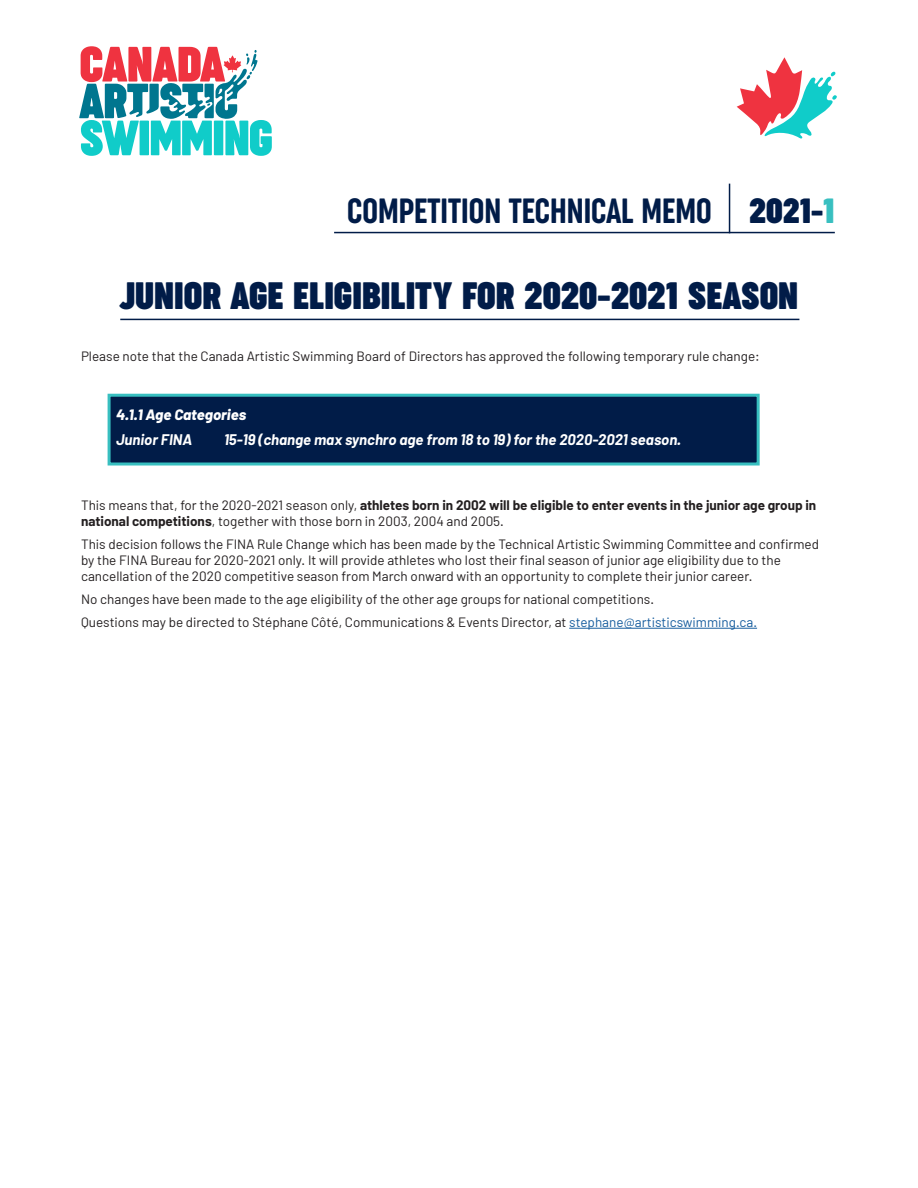
<style>
.page{position:relative;width:918px;height:1188px;background:#fff}
.page>*{position:absolute;margin:0;border:0;box-sizing:border-box;transform-origin:0 0}
.t1{font:700 36px "Cocogoose Compressed";color:#011c48}
.t2{font:300 33px "Cocogoose Compressed";color:#011c48}
.t3{font:700 33px "Cocogoose Compressed";color:#011c48}
.t4{font:italic 700 15px "Barlow";color:#fff}
.t5{font:italic 800 15px "Barlow";color:#fff}
.t6{font:13.5px/16.2px "Barlow";color:#231f20}
.t7{font:700 13.5px/16.2px "Barlow";color:#231f20}
.s1{color:#38bfc0}
.s2{font-weight:400}
.s3{color:#175d9e}
</style>
<div class="page">
<svg style="left:79px;top:46px;width:193px;height:110px"></svg>
<svg style="left:737px;top:57px;width:100px;height:82px"></svg>
<hr style="left:569px;top:628px;width:188px;height:1px;background:#175d9e">
<hr style="left:334px;top:232px;width:501px;height:1px;background:#011c48">
<hr style="left:120px;top:319px;width:679px;height:1px;background:#011c48">
<hr style="left:729px;top:184px;width:1px;height:49px;background:#011c48">
<div style="left:108px;top:394px;width:652px;height:72px;background:#011c48;border:3px solid #38bfc0"></div>
<p class="t2" style="left:347px;top:188px;width:366px">COMPETITION TECHNICAL MEMO</p>
<p class="t3" style="left:749px;top:188px;width:87px">2021-<span class="s1">1</span></p>
<p class="t1" style="left:120px;top:271px;width:680px">JUNIOR AGE ELIGIBILITY FOR 2020-2021 SEASON</p>
<p class="t6" style="left:81px;top:347px;width:680px">Please note that the Canada Artistic Swimming Board of Directors has approved the following temporary rule change:</p>
<p class="t5" style="left:116px;top:405px;width:132px">4.1.1 Age Categories</p>
<p class="t4" style="left:116px;top:430px;width:78px">Junior FINA</p>
<p class="t4" style="left:224px;top:430px;width:459px">15-19 (change max synchro age from 18 to 19) for the 2020-2021 season.</p>
<p class="t7" style="left:81px;top:497px;width:737px"><span class="s2">This means that, for the 2020-2021 season only,</span> athletes born in 2002 will be eligible to enter events in the junior age group in national competitions<span class="s2">, together with those born in 2003, 2004 and 2005.</span></p>
<p class="t6" style="left:81px;top:536px;width:740px">This decision follows the FINA Rule Change which has been made by the Technical Artistic Swimming Committee and confirmed by the FINA Bureau for 2020-2021 only. It will provide athletes who lost their final season of junior age eligibility due to the cancellation of the 2020 competitive season from March onward with an opportunity to complete their junior career.</p>
<p class="t6" style="left:81px;top:591px;width:575px">No changes have been made to the age eligibility of the other age groups for national competitions.</p>
<p class="t6" style="left:81px;top:614px;width:678px">Questions may be directed to Stéphane Côté, Communications &amp; Events Director, at <span class="s3">stephane@artisticswimming.ca.</span></p>
</div>
